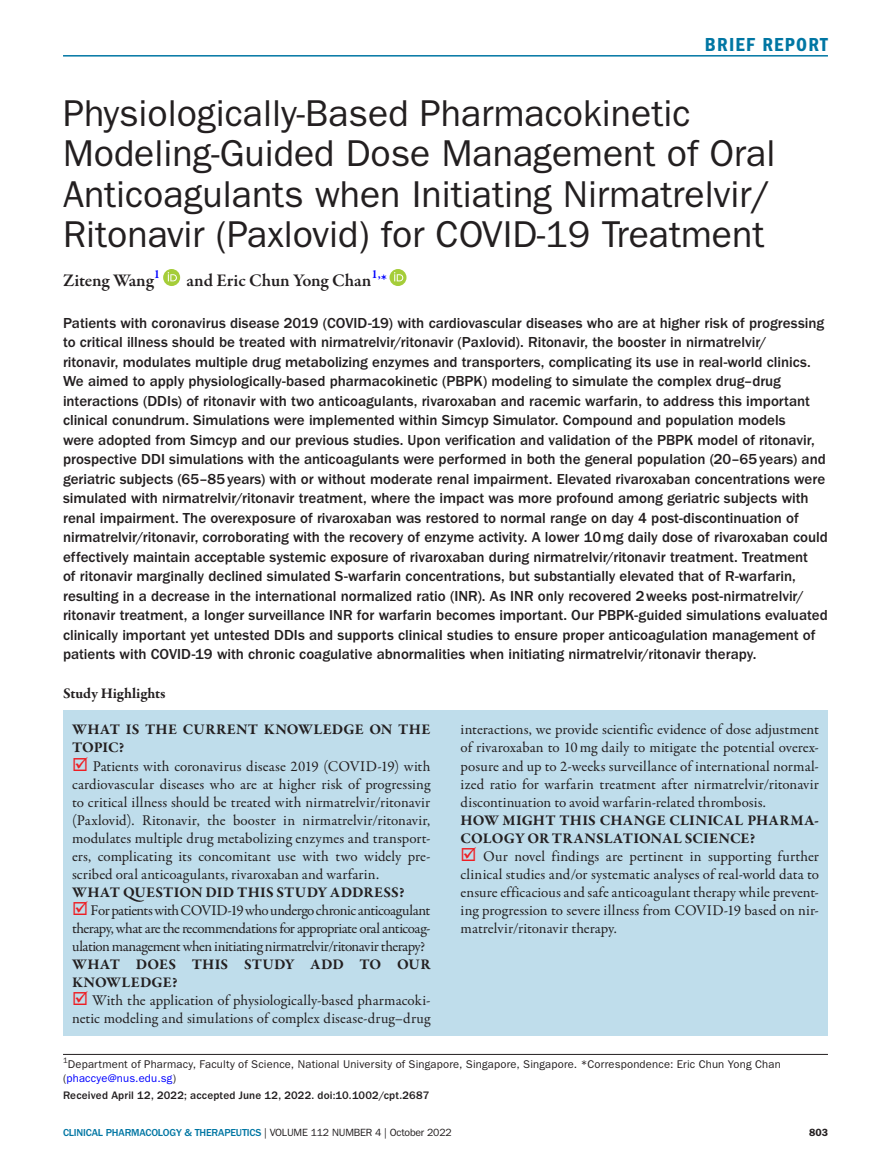
<style>
.page{position:relative;width:891px;height:1175px;background:#fff}
.page>*{position:absolute;margin:0;border:0;box-sizing:border-box;transform-origin:0 0}
.t1{font:37.5px/40.5px "ITC Franklin Gothic Std";color:#231f20}
.t2{font:19.5px "ITC Franklin Gothic Std Dm Cd";letter-spacing:.065em;color:#0076a3}
.t3{font:600 18px "Garamond Premr Pro";letter-spacing:-.01em;color:#231f20}
.t4{font:500 15px/19.5px "ITC Franklin Gothic Std";color:#231f20}
.t5{font:15px/18px "Garamond Premr Pro";color:#231f20;text-align:justify}
.t6{font:700 15px/18px "Garamond Premr Pro";letter-spacing:.01em;color:#231f20}
.t7{font:11.25px/13.5px "ITC Franklin Gothic Std";letter-spacing:.015em;color:#231f20}
.t8{font:500 11.25px "ITC Franklin Gothic Std";letter-spacing:.015em;color:#231f20}
.t9{font:500 10.5px "ITC Franklin Gothic Std";letter-spacing:-.015em;color:#0076a3}
.t10{font:600 10.5px "ITC Franklin Gothic Std";color:#231f20}
.t11{font:7.8px "ITC Franklin Gothic Std";color:#231f20}
.s1{color:#00f}
.s2{color:#ee1d23}
.s3{font-weight:400;color:#231f20}
</style>
<div class="page">
<hr style="left:63px;top:55px;width:765px;height:2px;background:#0076a3">
<svg style="left:163px;top:269px;width:17px;height:17px"></svg>
<svg style="left:168px;top:272px;width:9px;height:9px"></svg>
<svg style="left:390px;top:269px;width:17px;height:17px"></svg>
<svg style="left:394px;top:272px;width:9px;height:9px"></svg>
<hr style="left:63px;top:1054px;width:765px;height:1px;background:#231f20">
<div style="left:63px;top:675px;width:765px;height:360px;background:#bfddeb"></div>
<div style="left:51px;top:666px;width:780px;height:44px;background:#fff"></div>
<h2 class="t2" style="left:705px;top:33px;width:125px">BRIEF REPORT</h2>
<h1 class="t1" style="left:63px;top:93px;width:714px">Physiologically-Based Pharmacokinetic Modeling-Guided Dose Management of Oral Anticoagulants when Initiating Nirmatrelvir/ Ritonavir (Paxlovid) for COVID-19 Treatment</h1>
<p class="t3" style="left:63px;top:269px;width:99px">Ziteng Wang<sup>1</sup></p>
<p class="t3" style="left:187px;top:269px;width:201px">and Eric Chun Yong Chan<sup>1,</sup><span class="s1">*</span></p>
<p class="t4" style="left:63px;top:313px;width:766px">Patients with coronavirus disease 2019 (COVID-19) with cardiovascular diseases who are at higher risk of progressing to critical illness should be treated with nirmatrelvir/ritonavir (Paxlovid). Ritonavir, the booster in nirmatrelvir/<br>ritonavir, modulates multiple drug metabolizing enzymes and transporters, complicating its use in real-world clinics.<br>We aimed to apply physiologically-based pharmacokinetic (PBPK) modeling to simulate the complex drug–drug interactions (DDIs) of ritonavir with two anticoagulants, rivaroxaban and racemic warfarin, to address this important clinical conundrum. Simulations were implemented within Simcyp Simulator. Compound and population models<br>were adopted from Simcyp and our previous studies. Upon verification and validation of the PBPK model of ritonavir, prospective DDI simulations with the anticoagulants were performed in both the general population (20–65years) and geriatric subjects (65–85years) with or without moderate renal impairment. Elevated rivaroxaban concentrations were simulated with nirmatrelvir/ritonavir treatment, where the impact was more profound among geriatric subjects with renal impairment. The overexposure of rivaroxaban was restored to normal range on day 4 post-discontinuation of nirmatrelvir/ritonavir, corroborating with the recovery of enzyme activity. A lower 10mg daily dose of rivaroxaban could effectively maintain acceptable systemic exposure of rivaroxaban during nirmatrelvir/ritonavir treatment. Treatment<br>of ritonavir marginally declined simulated S-warfarin concentrations, but substantially elevated that of R-warfarin, resulting in a decrease in the international normalized ratio (INR). As INR only recovered 2weeks post-nirmatrelvir/ ritonavir treatment, a longer surveillance INR for warfarin becomes important. Our PBPK-guided simulations evaluated clinically important yet untested DDIs and supports clinical studies to ensure proper anticoagulation management of patients with COVID-19 with chronic coagulative abnormalities when initiating nirmatrelvir/ritonavir therapy.</p>
<p class="t6" style="left:63px;top:685px;width:104px">Study Highlights</p>
<p class="t6" style="left:72px;top:721px;width:360px">WHAT IS THE CURRENT KNOWLEDGE ON THE<br>TOPIC?</p>
<p class="t5" style="left:72px;top:757px;width:360px"><span class="s2">☑</span> Patients with coronavirus disease 2019 (COVID-19) with cardiovascular diseases who are at higher risk of progressing to critical illness should be treated with nirmatrelvir/ritonavir (Paxlovid). Ritonavir, the booster in nirmatrelvir/ritonavir, modulates multiple drug metabolizing enzymes and transport&shy;ers, complicating its concomitant use with two widely pre&shy;scribed oral anticoagulants, rivaroxaban and warfarin.</p>
<p class="t6" style="left:72px;top:883px;width:334px">WHAT QUESTION DID THIS STUDY ADDRESS?</p>
<p class="t5" style="left:72px;top:901px;width:360px"><span class="s2">☑</span> For patients with COVID-19 who undergo chronic anticoagulant therapy, what are the recommendations for appropriate oral anticoag&shy;ulation management when initiating nirmatrelvir/ritonavir therapy?</p>
<p class="t6" style="left:72px;top:955px;width:360px">WHAT DOES THIS STUDY ADD TO OUR<br>KNOWLEDGE?</p>
<p class="t5" style="left:72px;top:991px;width:360px"><span class="s2">☑</span> With the application of physiologically-based pharmacoki&shy;netic modeling and simulations of complex disease-drug–drug</p>
<p class="t5" style="left:461px;top:721px;width:360px">interactions, we provide scientific evidence of dose adjustment of rivaroxaban to 10mg daily to mitigate the potential overex&shy;posure and up to 2-weeks surveillance of international normal&shy;ized ratio for warfarin treatment after nirmatrelvir/ritonavir discontinuation to avoid warfarin-related thrombosis.</p>
<p class="t6" style="left:461px;top:811px;width:360px">HOW MIGHT THIS CHANGE CLINICAL PHARMA-<br>COLOGY OR TRANSLATIONAL SCIENCE?</p>
<p class="t5" style="left:461px;top:847px;width:360px"><span class="s2">☑</span> Our novel findings are pertinent in supporting further clinical studies and/or systematic analyses of real-world data to ensure efficacious and safe anticoagulant therapy while prevent&shy;ing progression to severe illness from COVID-19 based on nir&shy;matrelvir/ritonavir therapy.</p>
<p class="t11" style="left:63px;top:1056px;width:6px">1</p>
<p class="t7" style="left:63px;top:1057px;width:719px;text-indent:5px">Department of Pharmacy, Faculty of Science, National University of Singapore, Singapore, Singapore. *Correspondence: Eric Chun Yong Chan (<span class="s1">phaccye@nus.edu.sg</span>)</p>
<p class="t8" style="left:63px;top:1088px;width:368px">Received April 12, 2022; accepted June 12, 2022. doi:10.1002/cpt.2687</p>
<p class="t9" style="left:63px;top:1126px;width:390px">CLINICAL PHARMACOLOGY &amp; THERAPEUTICS <span class="s3">| VOLUME 112 NUMBER 4 | October 2022</span></p>
<p class="t10" style="left:809px;top:1125px;width:20px">803</p>
</div>
